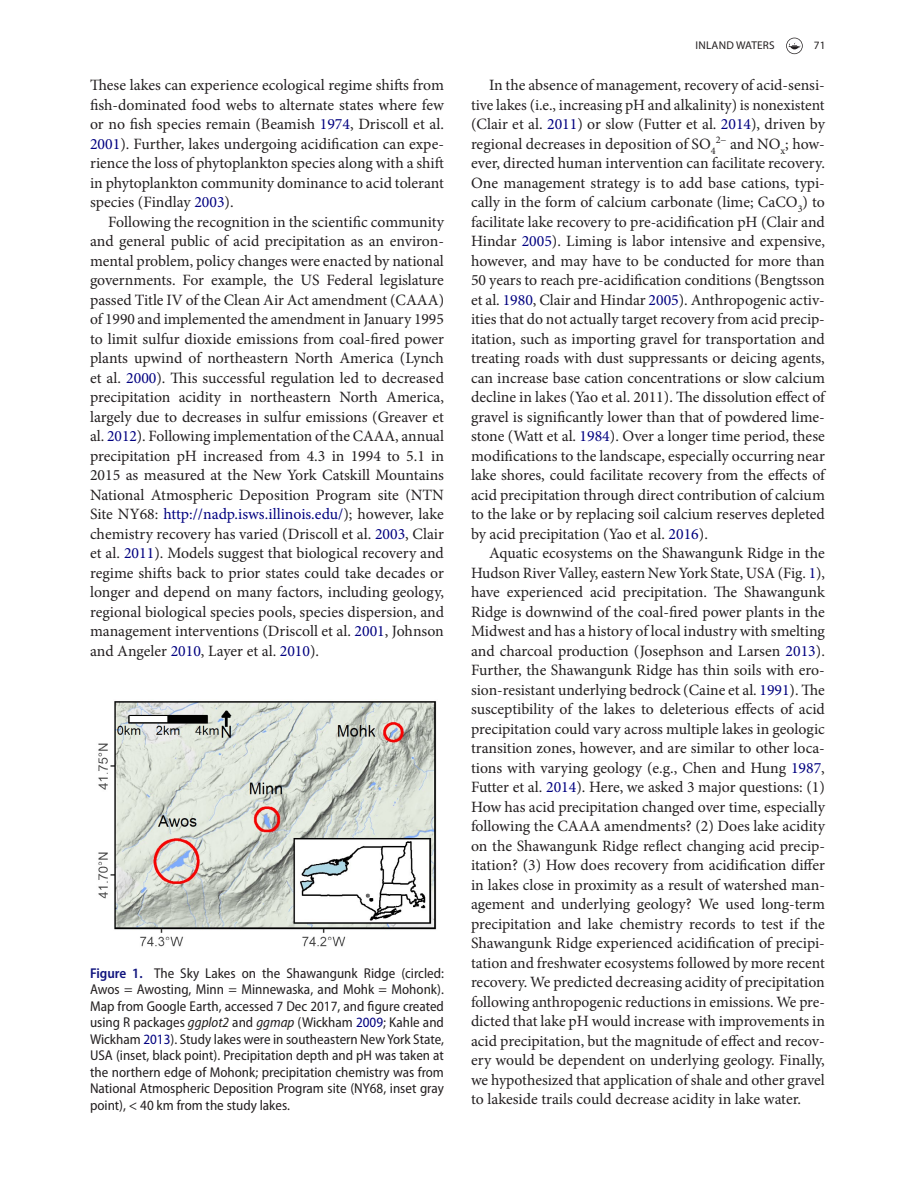
<style>
.page{position:relative;width:915px;height:1191px;background:#fff}
.page>*{position:absolute;margin:0;border:0;box-sizing:border-box;transform-origin:0 0}
.t1{font:15.75px/19.5px "Minion Pro";color:#231f20;text-align:justify}
.t2{font:semi-condensed 14.25px/16.5px "Myriad Pro";color:#231f20;text-align:justify}
.t3{font:11.25px "Myriad Pro";letter-spacing:.02em;color:#231f20}
.s1{color:#000080}
.s2{font-weight:600;color:#10147e}
.s3{font-style:italic}
</style>
<div class="page">
<svg style="left:786px;top:38px;width:16px;height:16px"></svg>
<img style="left:98px;top:701px;width:339px;height:246px">
<p class="t1" style="left:90px;top:75px;width:355px">These lakes can experience ecological regime shifts from fish-dominated food webs to alternate states where few or no fish species remain (Beamish <span class="s1">1974</span>, Driscoll et al.<br><span class="s1">2001</span>). Further, lakes undergoing acidification can expe&shy;rience the loss of phytoplankton species along with a shift in phytoplankton community dominance to acid tolerant species (Findlay <span class="s1">2003</span>).</p>
<p class="t1" style="left:90px;top:212px;width:355px;text-indent:18px">Following the recognition in the scientific community and general public of acid precipitation as an environ&shy;mental problem, policy changes were enacted by national governments. For example, the US Federal legislature passed Title IV of the Clean Air Act amendment (CAAA) of 1990 and implemented the amendment in January 1995 to limit sulfur dioxide emissions from coal-fired power plants upwind of northeastern North America (Lynch et al. <span class="s1">2000</span>). This successful regulation led to decreased precipitation acidity in northeastern North America, largely due to decreases in sulfur emissions (Greaver et al. <span class="s1">2012</span>). Following implementation of the CAAA, annual precipitation pH increased from 4.3 in 1994 to 5.1 in 2015 as measured at the New York Catskill Mountains National Atmospheric Deposition Program site (NTN Site NY68: <span class="s1">http://nadp.isws.illinois.edu/</span>); however, lake chemistry recovery has varied (Driscoll et al. <span class="s1">2003</span>, Clair et al. <span class="s1">2011</span>). Models suggest that biological recovery and regime shifts back to prior states could take decades or longer and depend on many factors, including geology, regional biological species pools, species dispersion, and management interventions (Driscoll et al. <span class="s1">2001</span>, Johnson and Angeler <span class="s1">2010</span>, Layer et al. <span class="s1">2010</span>).</p>
<p class="t2" style="left:90px;top:965px;width:355px"><span class="s2">Figure 1.</span> The Sky Lakes on the Shawangunk Ridge (circled:<br>Awos = Awosting, Minn = Minnewaska, and Mohk = Mohonk).<br>Map from Google Earth, accessed 7 Dec 2017, and figure created using R packages <span class="s3">ggplot2</span> and <span class="s3">ggmap</span> (Wickham <span class="s1">2009</span>; Kahle and Wickham <span class="s1">2013</span>). Study lakes were in southeastern New York State, USA (inset, black point). Precipitation depth and pH was taken at the northern edge of Mohonk; precipitation chemistry was from National Atmospheric Deposition Program site (NY68, inset gray point), &lt; 40 km from the study lakes.</p>
<p class="t3" style="left:695px;top:39px;width:81px">INLAND WATERS</p>
<p class="t3" style="left:813px;top:39px;width:13px">71</p>
<p class="t1" style="left:471px;top:75px;width:355px;text-indent:18px">In the absence of management, recovery of acid-sensi&shy;tive lakes (i.e., increasing pH and alkalinity) is nonexistent (Clair et al. <span class="s1">2011</span>) or slow (Futter et al. <span class="s1">2014</span>), driven by regional decreases in deposition of SO<sub>4</sub><sup>2−</sup> and NO<sub>x</sub>; how&shy;ever, directed human intervention can facilitate recovery.<br>One management strategy is to add base cations, typi&shy;cally in the form of calcium carbonate (lime; CaCO<sub>3</sub>) to facilitate lake recovery to pre-acidification pH (Clair and Hindar <span class="s1">2005</span>). Liming is labor intensive and expensive, however, and may have to be conducted for more than 50 years to reach pre-acidification conditions (Bengtsson et al. <span class="s1">1980</span>, Clair and Hindar <span class="s1">2005</span>). Anthropogenic activ&shy;ities that do not actually target recovery from acid precip&shy;itation, such as importing gravel for transportation and treating roads with dust suppressants or deicing agents, can increase base cation concentrations or slow calcium decline in lakes (Yao et al. 2011). The dissolution effect of gravel is significantly lower than that of powdered lime&shy;stone (Watt et al. <span class="s1">1984</span>). Over a longer time period, these modifications to the landscape, especially occurring near lake shores, could facilitate recovery from the effects of acid precipitation through direct contribution of calcium to the lake or by replacing soil calcium reserves depleted by acid precipitation (Yao et al. <span class="s1">2016</span>).</p>
<p class="t1" style="left:471px;top:543px;width:355px;text-indent:18px">Aquatic ecosystems on the Shawangunk Ridge in the Hudson River Valley, eastern New York State, USA (Fig. <span class="s1">1</span>), have experienced acid precipitation. The Shawangunk Ridge is downwind of the coal-fired power plants in the Midwest and has a history of local industry with smelting and charcoal production (Josephson and Larsen <span class="s1">2013</span>).<br>Further, the Shawangunk Ridge has thin soils with ero&shy;sion-resistant underlying bedrock (Caine et al. <span class="s1">1991</span>). The susceptibility of the lakes to deleterious effects of acid precipitation could vary across multiple lakes in geologic transition zones, however, and are similar to other loca&shy;tions with varying geology (e.g., Chen and Hung <span class="s1">1987</span>, Futter et al. <span class="s1">2014</span>). Here, we asked 3 major questions: (1)<br>How has acid precipitation changed over time, especially following the CAAA amendments? (2) Does lake acidity on the Shawangunk Ridge reflect changing acid precip&shy;itation? (3) How does recovery from acidification differ in lakes close in proximity as a result of watershed man&shy;agement and underlying geology? We used long-term precipitation and lake chemistry records to test if the Shawangunk Ridge experienced acidification of precipi&shy;tation and freshwater ecosystems followed by more recent recovery. We predicted decreasing acidity of precipitation following anthropogenic reductions in emissions. We pre&shy;dicted that lake pH would increase with improvements in acid precipitation, but the magnitude of effect and recov&shy;ery would be dependent on underlying geology. Finally, we hypothesized that application of shale and other gravel to lakeside trails could decrease acidity in lake water.</p>
</div>
